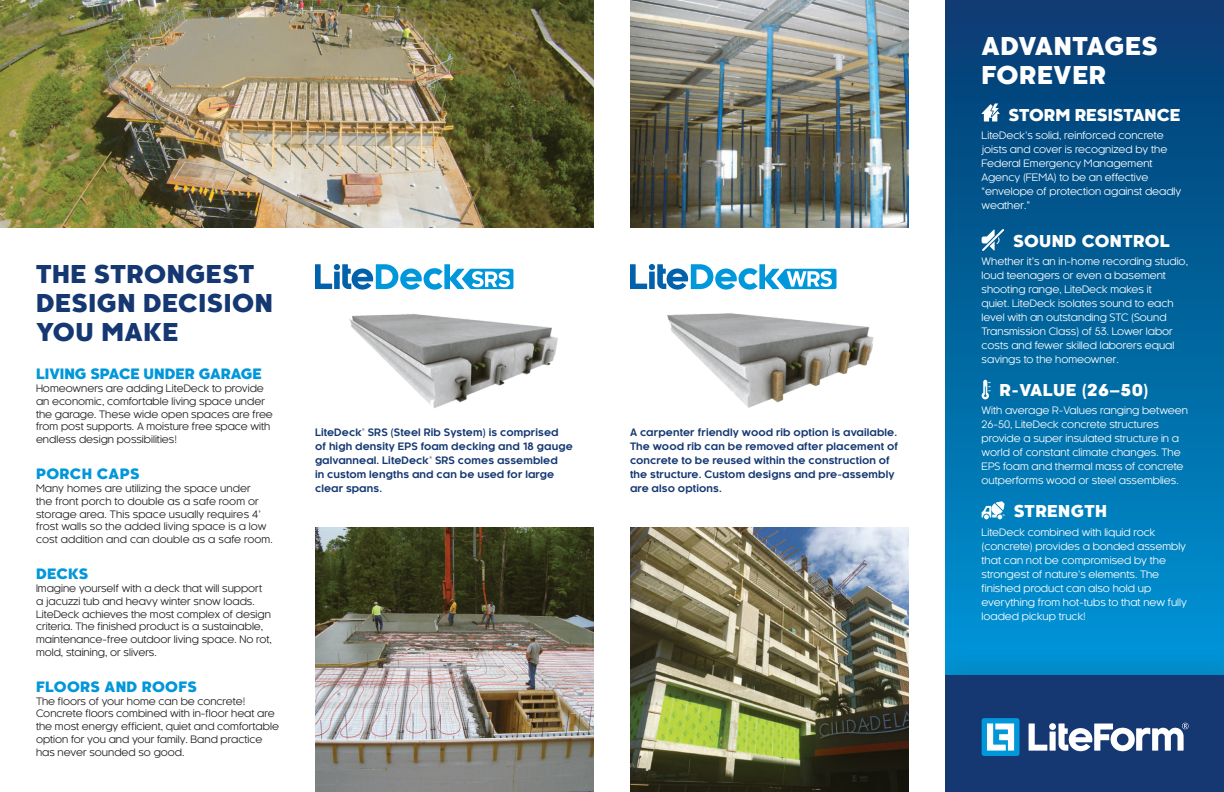
<style>
.page{position:relative;width:1224px;height:792px;background:#fff}
.page>*{position:absolute;margin:0;border:0;box-sizing:border-box;transform-origin:0 0}
.t1{font:800 24px/28.8px "Kaleko 105";letter-spacing:.025em;color:#153872}
.t2{font:800 24px/28.8px "Kaleko 105";letter-spacing:.025em;color:#fff}
.t3{font:800 16px "Kaleko 105";letter-spacing:.01em;color:#fff}
.t4{font:800 14px "Kaleko 105";letter-spacing:.005em;color:#0097db}
.t5{font:800 14px "Kaleko 105";letter-spacing:.025em;color:#0097db}
.t6{font:10px/14px "Kaleko 105";color:#fff}
.t7{font:10px/12.9px "Kaleko 105";color:#231f20}
.t8{font:700 10px/14px "Kaleko 105";letter-spacing:.01em;color:#153872}
</style>
<div class="page">
<div style="left:945px;top:0;width:279px;height:676px;background:linear-gradient(to bottom,#063a6f,#0095d5)"></div>
<div style="left:925px;top:646px;width:299px;height:146px;background:#018fd0"></div>
<div style="left:945px;top:676px;width:279px;height:116px;background:#153872"></div>
<svg style="left:981px;top:103px;width:19px;height:18px"></svg>
<svg style="left:982px;top:229px;width:22px;height:22px"></svg>
<svg style="left:982px;top:380px;width:9px;height:19px"></svg>
<svg style="left:982px;top:501px;width:23px;height:18px"></svg>
<div style="left:982px;top:718px;width:37px;height:38px;background:#0097db;border-radius:3px"></div>
<svg style="left:987px;top:723px;width:27px;height:28px"></svg>
<svg style="left:1029px;top:723px;width:160px;height:28px"></svg>
<div style="left:629px;top:0;width:316px;height:792px;background:#fff"></div>
<img style="left:0;top:0;width:594px;height:228px">
<img style="left:630px;top:528px;width:279px;height:264px">
<img style="left:315px;top:528px;width:279px;height:264px">
<img style="left:630px;top:0;width:279px;height:228px">
<svg style="left:630px;top:264px;width:206px;height:26px"></svg>
<img style="left:349px;top:314px;width:209px;height:94px">
<img style="left:667px;top:313px;width:207px;height:95px">
<svg style="left:315px;top:264px;width:198px;height:26px"></svg>
<h1 class="t1" style="left:36px;top:260px;width:239px">THE STRONGEST<br>DESIGN DECISION<br>YOU MAKE</h1>
<h3 class="t4" style="left:36px;top:365px;width:227px">LIVING SPACE UNDER GARAGE</h3>
<p class="t7" style="left:36px;top:382px;width:238px">Homeowners are adding LiteDeck to provide an economic, comfortable living space under the garage. These wide open spaces are free from post supports. A moisture free space with endless design possibilities!</p>
<h3 class="t5" style="left:36px;top:465px;width:105px">PORCH CAPS</h3>
<p class="t7" style="left:36px;top:482px;width:238px">Many homes are utilizing the space under<br>the front porch to double as a safe room or storage area. This space usually requires 4’ frost walls so the added living space is a low cost addition and can double as a safe room.</p>
<h3 class="t4" style="left:36px;top:565px;width:54px">DECKS</h3>
<p class="t7" style="left:36px;top:582px;width:237px">Imagine yourself with a deck that will support<br>a jacuzzi tub and heavy winter snow loads.<br>LiteDeck achieves the most complex of design criteria. The finished product is a sustainable, maintenance-free outdoor living space. No rot, mold, staining, or slivers.</p>
<h3 class="t5" style="left:36px;top:678px;width:163px">FLOORS AND ROOFS</h3>
<p class="t7" style="left:36px;top:695px;width:245px">The floors of your home can be concrete!<br>Concrete floors combined with in-floor heat are the most energy efficient, quiet and comfortable option for you and your family. Band practice has never sounded so good.</p>
<p class="t8" style="left:315px;top:425px;width:259px">LiteDeck® SRS (Steel Rib System) is comprised<br>of high density EPS foam decking and 18 gauge galvanneal. LiteDeck® SRS comes assembled<br>in custom lengths and can be used for large clear spans.</p>
<p class="t8" style="left:630px;top:425px;width:270px">A carpenter friendly wood rib option is available.<br>The wood rib can be removed after placement of concrete to be reused within the construction of the structure. Custom designs and pre-assembly are also options.</p>
<h1 class="t2" style="left:982px;top:32px;width:178px">ADVANTAGES<br>FOREVER</h1>
<h2 class="t3" style="left:1009px;top:105px;width:173px">STORM RESISTANCE</h2>
<p class="t6" style="left:982px;top:129px;width:201px">LiteDeck’s solid, reinforced concrete joists and cover is recognized by the<br>Federal Emergency Management<br>Agency (FEMA) to be an effective “envelope of protection against deadly weather.”</p>
<h2 class="t3" style="left:1013px;top:231px;width:158px">SOUND CONTROL</h2>
<p class="t6" style="left:982px;top:255px;width:208px">Whether it’s an in-home recording studio, loud teenagers or even a basement shooting range, LiteDeck makes it<br>quiet. LiteDeck isolates sound to each level with an outstanding STC (Sound Transmission Class) of 53. Lower labor costs and fewer skilled laborers equal savings to the homeowner.</p>
<h2 class="t3" style="left:1000px;top:380px;width:151px">R-VALUE (26–50)</h2>
<p class="t6" style="left:982px;top:404px;width:208px">With average R-Values ranging between 26-50, LiteDeck concrete structures provide a super insulated structure in a world of constant climate changes. The EPS foam and thermal mass of concrete outperforms wood or steel assemblies.</p>
<h2 class="t3" style="left:1014px;top:501px;width:95px">STRENGTH</h2>
<p class="t6" style="left:982px;top:525px;width:207px">LiteDeck combined with liquid rock (concrete) provides a bonded assembly that can not be compromised by the strongest of nature’s elements. The finished product can also hold up everything from hot-tubs to that new fully loaded pickup truck!</p>
</div>
